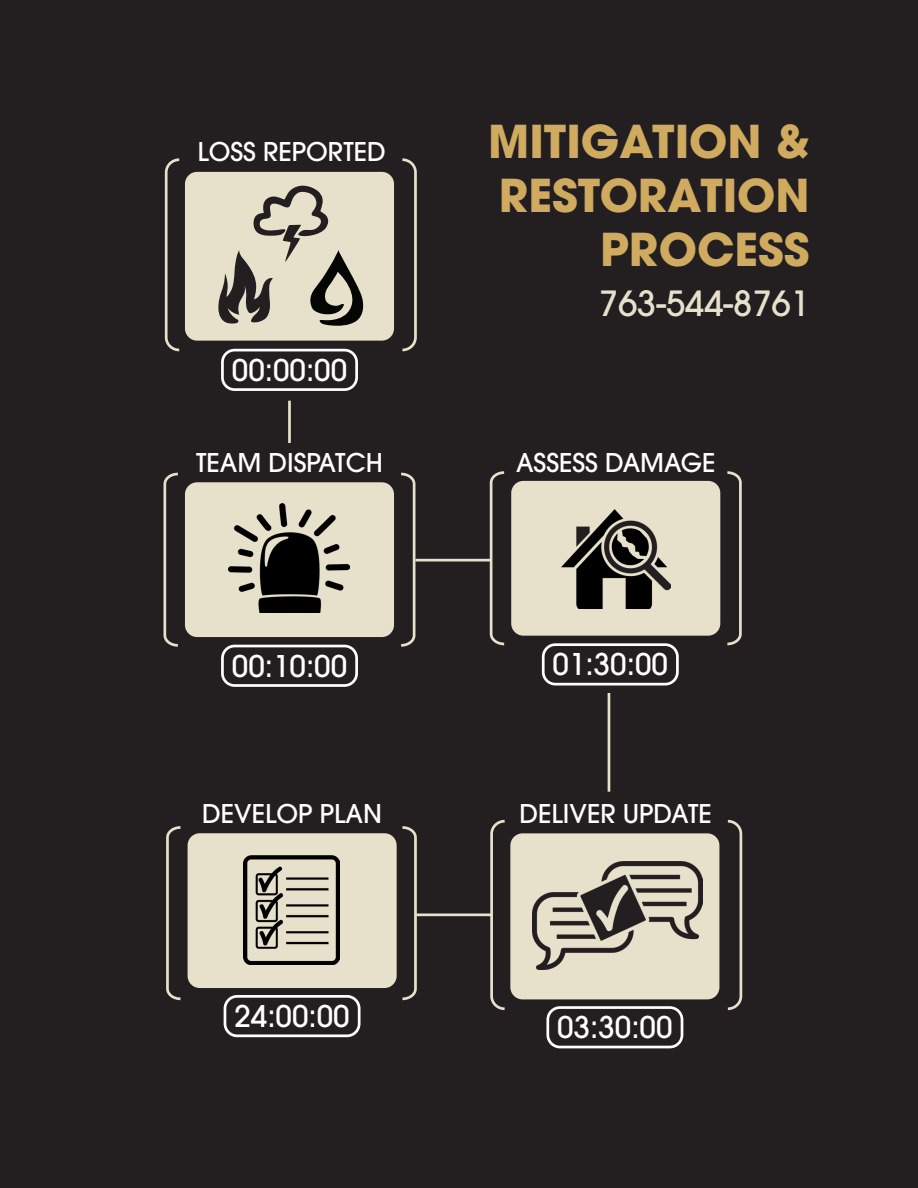
<style>
.page{position:relative;width:918px;height:1188px;background:#231f20}
.page>*{position:absolute;margin:0;border:0;box-sizing:border-box;transform-origin:0 0}
.t1{font:700 45px/54px "Avant Garde";color:#d0aa5f}
.t2{font:500 34.5px "Avant Garde";color:#e7e1cc}
.t3{font:500 29.7px "Avant Garde";color:#fff}
.t4{font:500 25.65px "Avant Garde";color:#fff}
</style>
<div class="page">
<div style="left:511px;top:481px;width:209px;height:155px;background:#e7e1cc;border-radius:12px"></div>
<div style="left:185px;top:482px;width:209px;height:155px;background:#e7e1cc;border-radius:12px"></div>
<div style="left:185px;top:172px;width:209px;height:169px;background:#e7e1cc;border-radius:12px"></div>
<svg style="left:218px;top:186px;width:145px;height:140px"></svg>
<img style="left:229px;top:503px;width:120px;height:110px">
<img style="left:561px;top:509px;width:109px;height:99px">
<svg style="left:401px;top:472px;width:16px;height:175px"></svg>
<hr style="left:288px;top:401px;width:3px;height:42px;background:#e7e1cc">
<svg style="left:163px;top:472px;width:15px;height:175px"></svg>
<svg style="left:402px;top:158px;width:15px;height:194px"></svg>
<svg style="left:164px;top:158px;width:16px;height:194px"></svg>
<hr style="left:415px;top:559px;width:75px;height:3px;background:#e7e1cc">
<svg style="left:727px;top:471px;width:15px;height:175px"></svg>
<svg style="left:488px;top:471px;width:17px;height:175px"></svg>
<div style="left:510px;top:833px;width:209px;height:166px;background:#e7e1cc;border-radius:12px"></div>
<hr style="left:608px;top:693px;width:2px;height:99px;background:#e7e1cc">
<svg style="left:727px;top:819px;width:16px;height:192px"></svg>
<svg style="left:489px;top:819px;width:16px;height:192px"></svg>
<img style="left:533px;top:862px;width:169px;height:107px">
<div style="left:188px;top:833px;width:209px;height:155px;background:#e7e1cc;border-radius:12px"></div>
<svg style="left:166px;top:826px;width:15px;height:175px"></svg>
<div style="left:221px;top:645px;width:137px;height:42px;border:3px solid #fff;border-radius:12px"></div>
<div style="left:546px;top:1006px;width:137px;height:42px;border:3px solid #fff;border-radius:12px"></div>
<div style="left:542px;top:643px;width:137px;height:42px;border:3px solid #fff;border-radius:12px"></div>
<div style="left:224px;top:995px;width:137px;height:42px;border:3px solid #fff;border-radius:12px"></div>
<div style="left:221px;top:349px;width:137px;height:42px;border:3px solid #fff;border-radius:12px"></div>
<img style="left:243px;top:855px;width:97px;height:110px">
<hr style="left:416px;top:913px;width:75px;height:3px;background:#e7e1cc">
<svg style="left:402px;top:826px;width:16px;height:175px"></svg>
<p class="t4" style="left:197px;top:136px;width:190px">LOSS REPORTED</p>
<p class="t3" style="left:232px;top:352px;width:117px">00:00:00</p>
<p class="t1" style="left:488px;top:114px;width:323px">MITIGATION &amp;<br>RESTORATION</p>
<p class="t1" style="left:600px;top:222px;width:211px">PROCESS</p>
<p class="t2" style="left:599px;top:282px;width:212px">763-544-8761</p>
<p class="t4" style="left:196px;top:447px;width:188px">TEAM DISPATCH</p>
<p class="t4" style="left:516px;top:447px;width:201px">ASSESS DAMAGE</p>
<p class="t3" style="left:232px;top:648px;width:117px">00:10:00</p>
<p class="t3" style="left:553px;top:646px;width:117px">01:30:00</p>
<p class="t4" style="left:202px;top:798px;width:181px">DEVELOP PLAN</p>
<p class="t4" style="left:519px;top:798px;width:194px">DELIVER UPDATE</p>
<p class="t3" style="left:234px;top:998px;width:117px">24:00:00</p>
<p class="t3" style="left:557px;top:1009px;width:117px">03:30:00</p>
</div>
